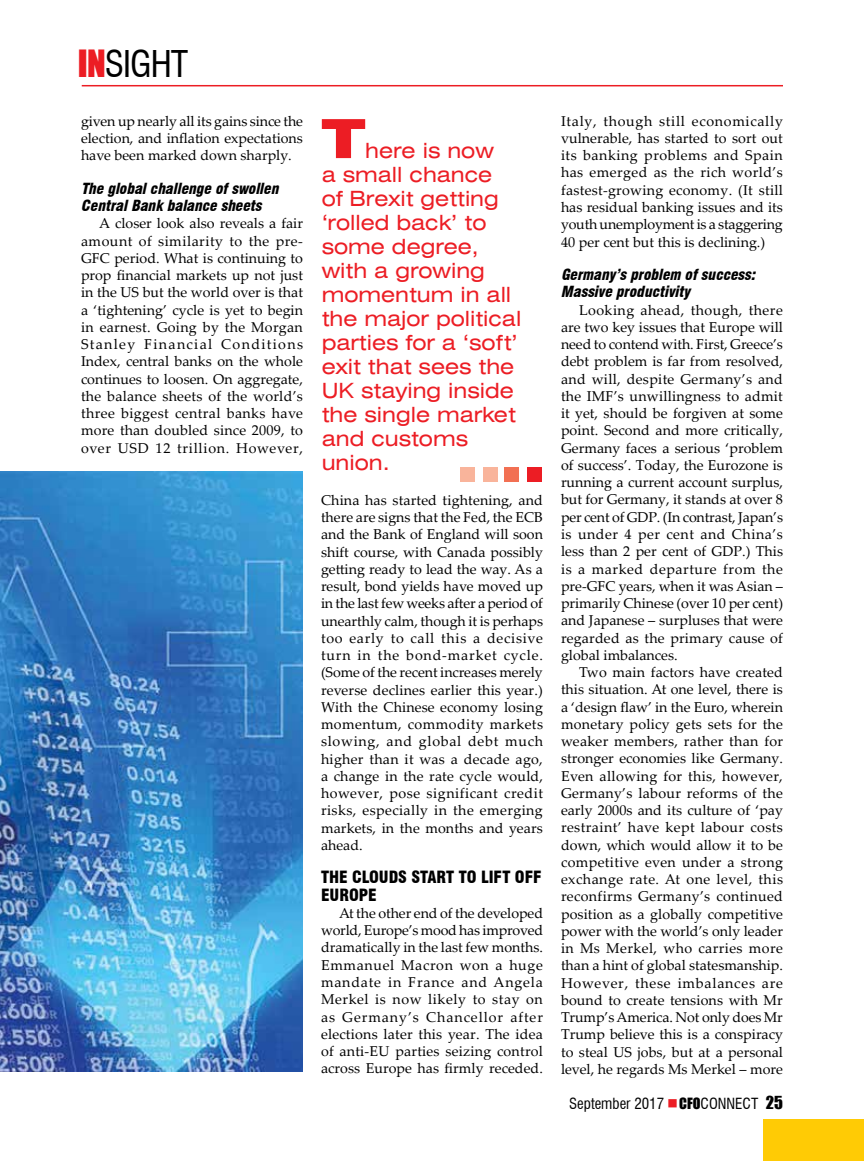
<style>
.page{position:relative;width:864px;height:1161px;background:#fff}
.page>*{position:absolute;margin:0;border:0;box-sizing:border-box;transform-origin:0 0}
.t1{font:900 expanded 54px "Swiss 721 BT";color:#ec1d24}
.t2{font:condensed 36px "Swiss 721 BT";letter-spacing:-.025em;color:#000}
.t3{font:expanded 21px/24px "Swiss 721 BT";color:#ec1d24}
.t4{font:900 condensed 16.5px/17.2px "Swiss 721 BT";color:#000}
.t5{font:italic 900 condensed 15px/17.2px "Swiss 721 BT";color:#000}
.t6{font:condensed 15px "Swiss 721 BT";color:#000}
.t7{font:14.25px/17.2px "Palatino Linotype";letter-spacing:.005em;color:#000;text-align:justify}
.s1{font-family:"Impact";font-stretch:normal;font-size:34.5px;color:#ec1d24}
.s2{font-family:"Impact";font-stretch:normal;font-size:14.25px}
.s3{font-family:"Impact";font-stretch:normal;font-size:16.5px}
</style>
<div class="page">
<hr style="left:82px;top:85px;width:701px;height:1px;background:#ec1d24">
<div style="left:763px;top:1119px;width:101px;height:42px;background:#ffcb05"></div>
<div style="left:483px;top:467px;width:14px;height:15px;background:#f9b49b"></div>
<div style="left:505px;top:467px;width:14px;height:15px;background:#f27053"></div>
<div style="left:527px;top:467px;width:14px;height:15px;background:#ec1d24"></div>
<div style="left:461px;top:467px;width:14px;height:15px;background:#f9b49b"></div>
<img style="left:0;top:472px;width:303px;height:600px">
<h2 class="t2" style="left:78px;top:43px;width:112px"><span class="s1">IN</span>SIGHT</h2>
<p class="t7" style="left:81px;top:112px;width:224px">given up nearly all its gains since the election, and inflation expectations have been marked down sharply.</p>
<p class="t5" style="left:81px;top:180px;width:203px">The globalchallenge ofswollen<br>CentralBank balance sheets</p>
<p class="t7" style="left:81px;top:214px;width:224px;text-indent:18px">A closer look also reveals a fair amount of similarity to the pre-GFC period. What is continuing to prop financial markets up not just in the US but the world over is that a ‘tightening’ cycle is yet to begin in earnest. Going by the Morgan Stanley Financial Conditions Index, central banks on the whole continues to loosen. On aggregate, the balance sheets of the world’s three biggest central banks have more than doubled since 2009, to over USD 12 trillion. However,</p>
<h1 class="t1" style="left:322px;top:106px;width:45px">T</h1>
<h3 class="t3" style="left:322px;top:139px;width:201px;text-indent:44px">here is now<br>a small chance<br>of Brexit getting ‘rolled back’ to some degree, with a growing momentum in all the major political parties for a ‘soft’ exit that sees the<br>UK staying inside the single market and customs union.</h3>
<p class="t7" style="left:321px;top:491px;width:224px">China has started tightening, and there are signs that the Fed, the ECB and the Bank of England will soon shift course, with Canada possibly getting ready to lead the way. As a result, bond yields have moved up in the last few weeks after a period of unearthly calm, though it is perhaps too early to call this a decisive turn in the bond-market cycle. (Some of the recent increases merely reverse declines earlier this year.)<br>With the Chinese economy losing momentum, commodity markets slowing, and global debt much higher than it was a decade ago, a change in the rate cycle would, however, pose significant credit risks, especially in the emerging markets, in the months and years ahead.</p>
<p class="t4" style="left:321px;top:869px;width:222px">THE CLOUDS START TO LIFT OFF<br>EUROPE</p>
<p class="t7" style="left:321px;top:904px;width:224px;text-indent:18px">At the other end of the developed world, Europe’s mood has improved dramatically in the last few months.<br>Emmanuel Macron won a huge mandate in France and Angela Merkel is now likely to stay on as Germany’s Chancellor after elections later this year. The idea of anti-EU parties seizing control across Europe has firmly receded.</p>
<p class="t7" style="left:561px;top:112px;width:224px">Italy, though still economically vulnerable, has started to sort out its banking problems and Spain has emerged as the rich world’s fastest-growing economy. (It still has residual banking issues and its youth unemployment is a staggering 40 per cent but this is declining.)</p>
<p class="t5" style="left:561px;top:266px;width:200px">Germany’sproblem ofsuccess:<br>Massive productivity</p>
<p class="t7" style="left:561px;top:301px;width:224px;text-indent:18px">Looking ahead, though, there are two key issues that Europe will need to contend with. First, Greece’s debt problem is far from resolved, and will, despite Germany’s and the IMF’s unwillingness to admit it yet, should be forgiven at some point. Second and more critically, Germany faces a serious ‘problem of success’. Today, the Eurozone is running a current account surplus, but for Germany, it stands at over 8 per cent of GDP. (In contrast, Japan’s is under 4 per cent and China’s less than 2 per cent of GDP.) This is a marked departure from the pre-GFC years, when it was Asian – primarily Chinese (over 10 per cent) and Japanese – surpluses that were regarded as the primary cause of global imbalances.</p>
<p class="t7" style="left:561px;top:663px;width:224px;text-indent:18px">Two main factors have created this situation. At one level, there is a ‘design flaw’ in the Euro, wherein monetary policy gets sets for the weaker members, rather than for stronger economies like Germany.<br>Even allowing for this, however, Germany’s labour reforms of the early 2000s and its culture of ‘pay restraint’ have kept labour costs down, which would allow it to be competitive even under a strong exchange rate. At one level, this reconfirms Germany’s continued position as a globally competitive power with the world’s only leader in Ms Merkel, who carries more than a hint of global statesmanship.<br>However, these imbalances are bound to create tensions with Mr Trump’s America. Not only does Mr Trump believe this is a conspiracy to steal US jobs, but at a personal level, he regards Ms Merkel – more</p>
<p class="t6" style="left:569px;top:1095px;width:215px">September 2017 <span class="s2">CFO</span>CONNECT <span class="s3">25</span></p>
</div>
